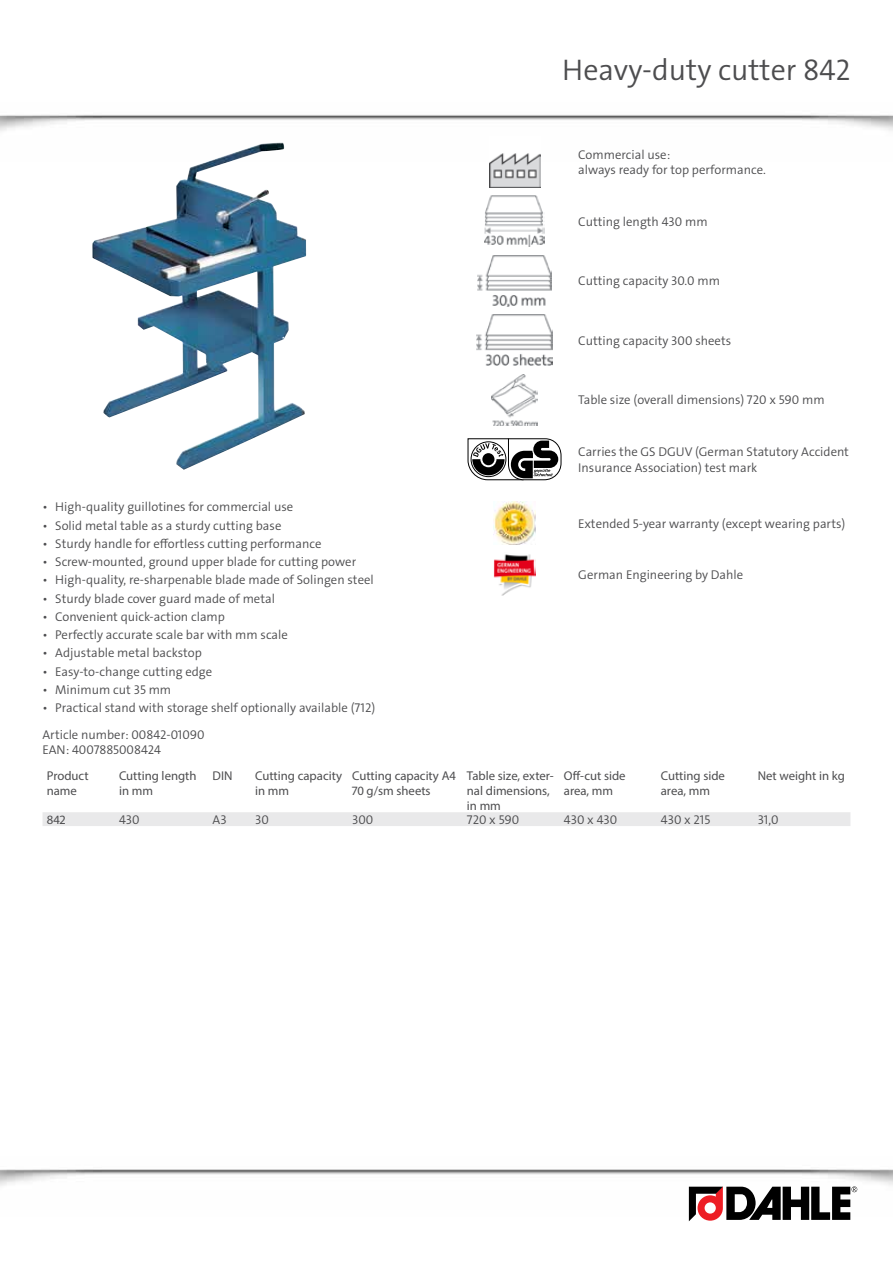
<style>
.page{position:relative;width:893px;height:1263px;background:#fff}
.page>*{position:absolute;margin:0;border:0;box-sizing:border-box;transform-origin:0 0}
.t1{font:300 30px "The Sans Os F";color:#4d4d4f}
.t2{font:300 12.75px/15.3px "The Sans Os F";color:#4d4d4f}
.t3{font:12.75px/15.3px "Myriad Pro";color:#4d4d4f}
</style>
<div class="page">
<img style="left:0;top:114px;width:893px;height:48px">
<svg style="left:689px;top:1186px;width:168px;height:35px"></svg>
<img style="left:92px;top:143px;width:214px;height:327px">
<img style="left:489px;top:136px;width:51px;height:51px">
<img style="left:485px;top:196px;width:59px;height:51px">
<img style="left:477px;top:255px;width:75px;height:51px">
<img style="left:477px;top:315px;width:75px;height:51px">
<img style="left:492px;top:374px;width:45px;height:51px">
<svg style="left:468px;top:438px;width:93px;height:42px"></svg>
<img style="left:493px;top:502px;width:43px;height:42px">
<img style="left:493px;top:554px;width:43px;height:41px">
<div style="left:43px;top:812px;width:807px;height:14px;background:#e9e9ea"></div>
<h1 class="t1" style="left:562px;top:50px;width:290px">Heavy-duty cutter 842</h1>
<p class="t2" style="left:578px;top:147px;width:189px">Commercial use:<br>always ready for top performance.</p>
<p class="t2" style="left:578px;top:214px;width:131px">Cutting length 430 mm</p>
<p class="t2" style="left:578px;top:273px;width:143px">Cutting capacity 30.0 mm</p>
<p class="t2" style="left:578px;top:333px;width:154px">Cutting capacity 300 sheets</p>
<p class="t2" style="left:43px;top:499px;width:252px">• High-quality guillotines for commercial use</p>
<p class="t2" style="left:43px;top:518px;width:240px">• Solid metal table as a sturdy cutting base</p>
<p class="t2" style="left:43px;top:536px;width:280px">• Sturdy handle for effortless cutting performance</p>
<p class="t2" style="left:43px;top:554px;width:315px">• Screw-mounted, ground upper blade for cutting power</p>
<p class="t2" style="left:43px;top:572px;width:333px">• High-quality, re-sharpenable blade made of Solingen steel</p>
<p class="t2" style="left:43px;top:591px;width:234px">• Sturdy blade cover guard made of metal</p>
<p class="t2" style="left:43px;top:609px;width:184px">• Convenient quick-action clamp</p>
<p class="t2" style="left:43px;top:627px;width:247px">• Perfectly accurate scale bar with mm scale</p>
<p class="t2" style="left:43px;top:645px;width:161px">• Adjustable metal backstop</p>
<p class="t2" style="left:43px;top:664px;width:171px">• Easy-to-change cutting edge</p>
<p class="t2" style="left:43px;top:682px;width:130px">• Minimum cut 35 mm</p>
<p class="t2" style="left:43px;top:695px;width:334px;line-height:26.5px">• Practical stand with storage shelf optionally available (712)<br>Article number: 00842-01090</p>
<p class="t2" style="left:43px;top:742px;width:120px">EAN: 4007885008424</p>
<p class="t2" style="left:578px;top:393px;width:248px">Table size (overall dimensions) 720 x 590 mm</p>
<p class="t2" style="left:578px;top:444px;width:272px">Carries the GS DGUV (German Statutory Accident<br>Insurance Association) test mark</p>
<p class="t2" style="left:578px;top:516px;width:268px">Extended 5-year warranty (except wearing parts)</p>
<p class="t2" style="left:578px;top:567px;width:166px">German Engineering by Dahle</p>
<p class="t3" style="left:47px;top:767px;width:43px">Product name</p>
<p class="t3" style="left:119px;top:767px;width:79px">Cutting length in mm</p>
<p class="t3" style="left:213px;top:767px;width:21px">DIN</p>
<p class="t3" style="left:255px;top:767px;width:88px">Cutting capacity in mm</p>
<p class="t3" style="left:352px;top:767px;width:105px">Cutting capacity A4<br>70 g/sm sheets</p>
<p class="t3" style="left:467px;top:767px;width:88px">Table size, exter&shy;nal dimensions, in mm</p>
<p class="t3" style="left:564px;top:767px;width:63px">Off-cut side area, mm</p>
<p class="t3" style="left:661px;top:767px;width:66px">Cutting side area, mm</p>
<p class="t3" style="left:758px;top:767px;width:89px">Net weight in kg</p>
<p class="t3" style="left:47px;top:812px;width:20px">842</p>
<p class="t2" style="left:119px;top:812px;width:22px">430</p>
<p class="t2" style="left:213px;top:812px;width:16px">A3</p>
<p class="t2" style="left:255px;top:812px;width:15px">30</p>
<p class="t2" style="left:352px;top:812px;width:23px">300</p>
<p class="t2" style="left:467px;top:812px;width:54px">720 x 590</p>
<p class="t2" style="left:564px;top:812px;width:55px">430 x 430</p>
<p class="t2" style="left:661px;top:812px;width:51px">430 x 215</p>
<p class="t2" style="left:758px;top:812px;width:22px">31,0</p>
</div>
